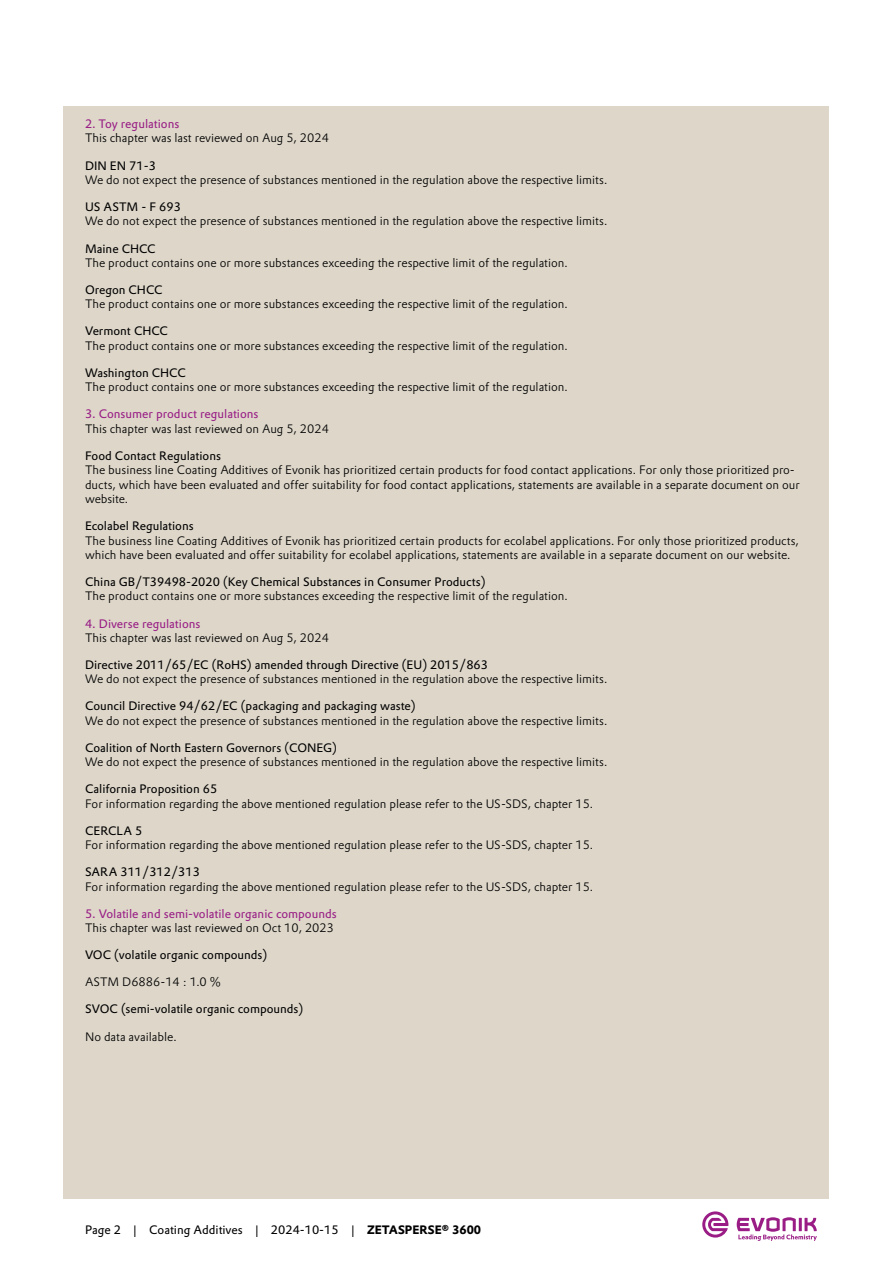
<style>
.page{position:relative;width:893px;height:1263px;background:#fff}
.page>*{position:absolute;margin:0;border:0;box-sizing:border-box;transform-origin:0 0}
.t1{font:300 12px/14.4px "Evonik Prokyon";color:#000}
.t2{font:12px "Evonik Prokyon";color:#000}
.t3{font:12px "Evonik Prokyon";color:#991d85}
.s1{font-weight:700}
</style>
<div class="page">
<div style="left:64px;top:106px;width:765px;height:1093px;background:#ddd6c9"></div>
<svg style="left:737px;top:1217px;width:80px;height:24px"></svg>
<svg style="left:702px;top:1211px;width:26px;height:26px"></svg>
<p class="t3" style="left:85px;top:115px;width:96px">2. Toy regulations</p>
<p class="t1" style="left:85px;top:130px;width:245px">This chapter was last reviewed on Aug 5, 2024</p>
<p class="t2" style="left:85px;top:156px;width:72px">DIN EN 71-3</p>
<p class="t1" style="left:85px;top:172px;width:524px">We do not expect the presence of substances mentioned in the regulation above the respective limits.</p>
<p class="t2" style="left:85px;top:197px;width:97px">US ASTM - F 693</p>
<p class="t1" style="left:85px;top:213px;width:524px">We do not expect the presence of substances mentioned in the regulation above the respective limits.</p>
<p class="t2" style="left:85px;top:239px;width:72px">Maine CHCC</p>
<p class="t1" style="left:85px;top:255px;width:484px">The product contains one or more substances exceeding the respective limit of the regulation.</p>
<p class="t2" style="left:85px;top:280px;width:79px">Oregon CHCC</p>
<p class="t1" style="left:85px;top:296px;width:484px">The product contains one or more substances exceeding the respective limit of the regulation.</p>
<p class="t2" style="left:85px;top:322px;width:84px">Vermont CHCC</p>
<p class="t1" style="left:85px;top:338px;width:484px">The product contains one or more substances exceeding the respective limit of the regulation.</p>
<p class="t2" style="left:85px;top:363px;width:102px">Washington CHCC</p>
<p class="t1" style="left:85px;top:379px;width:484px">The product contains one or more substances exceeding the respective limit of the regulation.</p>
<p class="t3" style="left:85px;top:405px;width:175px">3. Consumer product regulations</p>
<p class="t1" style="left:85px;top:421px;width:245px">This chapter was last reviewed on Aug 5, 2024</p>
<p class="t2" style="left:85px;top:446px;width:137px">Food Contact Regulations</p>
<p class="t1" style="left:85px;top:462px;width:716px">The business line Coating Additives of Evonik has prioritized certain products for food contact applications. For only those prioritized pro&shy;ducts, which have been evaluated and offer suitability for food contact applications, statements are available in a separate document on our website.</p>
<p class="t2" style="left:85px;top:517px;width:110px">Ecolabel Regulations</p>
<p class="t1" style="left:85px;top:532px;width:715px">The business line Coating Additives of Evonik has prioritized certain products for ecolabel applications. For only those prioritized products, which have been evaluated and offer suitability for ecolabel applications, statements are available in a separate document on our website.</p>
<p class="t2" style="left:85px;top:572px;width:402px">China GB/T39498-2020 (Key Chemical Substances in Consumer Products)</p>
<p class="t1" style="left:85px;top:588px;width:484px">The product contains one or more substances exceeding the respective limit of the regulation.</p>
<p class="t3" style="left:85px;top:614px;width:117px">4. Diverse regulations</p>
<p class="t1" style="left:85px;top:630px;width:245px">This chapter was last reviewed on Aug 5, 2024</p>
<p class="t2" style="left:85px;top:655px;width:404px">Directive 2011/65/EC (RoHS) amended through Directive (EU) 2015/863</p>
<p class="t1" style="left:85px;top:671px;width:524px">We do not expect the presence of substances mentioned in the regulation above the respective limits.</p>
<p class="t2" style="left:85px;top:697px;width:332px">Council Directive 94/62/EC (packaging and packaging waste)</p>
<p class="t1" style="left:85px;top:713px;width:524px">We do not expect the presence of substances mentioned in the regulation above the respective limits.</p>
<p class="t2" style="left:85px;top:738px;width:253px">Coalition of North Eastern Governors (CONEG)</p>
<p class="t1" style="left:85px;top:754px;width:524px">We do not expect the presence of substances mentioned in the regulation above the respective limits.</p>
<p class="t2" style="left:85px;top:780px;width:134px">California Proposition 65</p>
<p class="t1" style="left:85px;top:796px;width:510px">For information regarding the above mentioned regulation please refer to the US-SDS, chapter 15.</p>
<p class="t2" style="left:85px;top:821px;width:59px">CERCLA 5</p>
<p class="t1" style="left:85px;top:837px;width:510px">For information regarding the above mentioned regulation please refer to the US-SDS, chapter 15.</p>
<p class="t2" style="left:85px;top:863px;width:116px">SARA 311/312/313</p>
<p class="t1" style="left:85px;top:878px;width:510px">For information regarding the above mentioned regulation please refer to the US-SDS, chapter 15.</p>
<p class="t3" style="left:85px;top:904px;width:253px">5. Volatile and semi-volatile organic compounds</p>
<p class="t1" style="left:85px;top:920px;width:250px">This chapter was last reviewed on Oct 10, 2023</p>
<p class="t2" style="left:85px;top:946px;width:184px">VOC (volatile organic compounds)</p>
<p class="t1" style="left:85px;top:974px;width:137px">ASTM D6886-14 : 1.0 %</p>
<p class="t2" style="left:85px;top:1000px;width:220px">SVOC (semi-volatile organic compounds)</p>
<p class="t1" style="left:85px;top:1028px;width:93px">No data available.</p>
<p class="t2" style="left:85px;top:1220px;width:398px">Page 2 | Coating Additives | 2024-10-15 | <span class="s1">ZETASPERSE® 3600</span></p>
</div>
